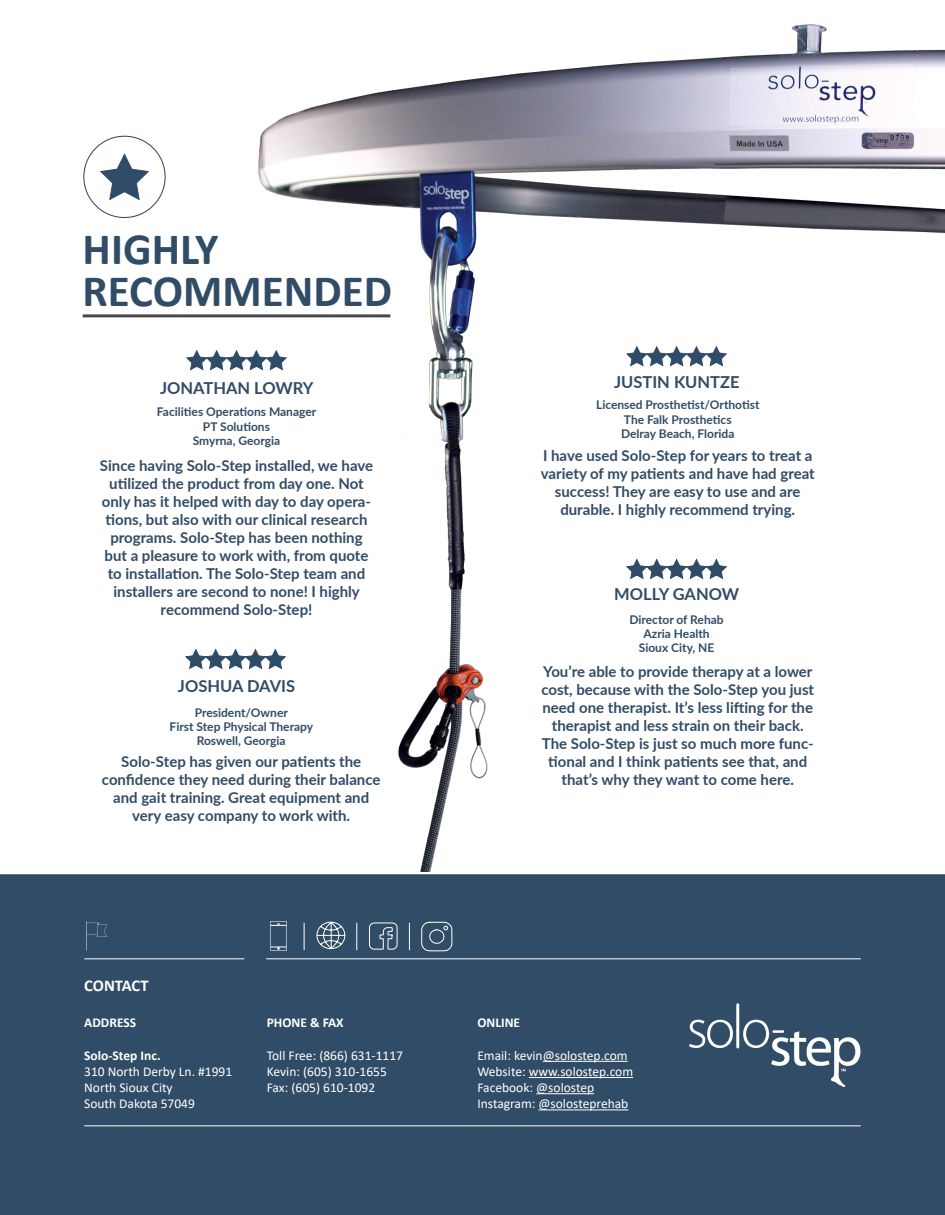
<style>
.page{position:relative;width:945px;height:1215px;background:#fff}
.page>*{position:absolute;margin:0;border:0;box-sizing:border-box;transform-origin:0 0}
.t1{font:700 45px "Calibri";color:#314c66}
.t2{font:700 16.5px "Lato";color:#314c66}
.t3{font:700 16.5px "Calibri";letter-spacing:-.005em;color:#fff}
.t4{font:700 15px/18px "Lato";color:#314c66;text-align:center}
.t5{font:13.5px "Calibri";color:#fff}
.t6{font:700 13.5px "Calibri";color:#fff}
.t7{font:700 12px "Lato";color:#314c66}
</style>
<div class="page">
<img style="left:257px;top:24px;width:688px;height:847px">
<svg style="left:626px;top:559px;width:101px;height:20px"></svg>
<svg style="left:186px;top:350px;width:101px;height:20px"></svg>
<svg style="left:626px;top:346px;width:101px;height:20px"></svg>
<svg style="left:185px;top:649px;width:101px;height:20px"></svg>
<div style="left:83px;top:136px;width:83px;height:82px;border:1px solid #2f4c66;border-radius:50%"></div>
<svg style="left:100px;top:154px;width:49px;height:46px"></svg>
<hr style="left:83px;top:314px;width:307px;height:3px;background:#48484b">
<div style="left:1px;top:875px;width:943px;height:339px;background:#314c66"></div>
<div style="left:0;top:874px;width:945px;height:341px;border:2px solid #314c66"></div>
<svg style="left:86px;top:921px;width:21px;height:30px"></svg>
<svg style="left:270px;top:921px;width:17px;height:30px"></svg>
<svg style="left:304px;top:923px;width:1px;height:27px"></svg>
<svg style="left:316px;top:921px;width:29px;height:28px"></svg>
<hr style="left:84px;top:958px;width:160px;height:1px;background:#fff">
<hr style="left:84px;top:1125px;width:777px;height:1px;background:#fff">
<hr style="left:266px;top:958px;width:595px;height:1px;background:#fff">
<svg style="left:369px;top:922px;width:29px;height:28px"></svg>
<svg style="left:356px;top:923px;width:1px;height:27px"></svg>
<svg style="left:409px;top:923px;width:1px;height:27px"></svg>
<svg style="left:421px;top:921px;width:32px;height:31px"></svg>
<svg style="left:689px;top:1003px;width:172px;height:84px"></svg>
<hr style="left:543px;top:1061px;width:85px;height:1px;background:#fff">
<hr style="left:529px;top:1077px;width:104px;height:1px;background:#fff">
<hr style="left:536px;top:1093px;width:58px;height:1px;background:#fff">
<hr style="left:539px;top:1109px;width:89px;height:1px;background:#fff">
<p class="t1" style="left:83px;top:217px;width:137px">HIGHLY</p>
<p class="t1" style="left:83px;top:259px;width:311px">RECOMMENDED</p>
<p class="t2" style="left:160px;top:376px;width:155px">JONATHAN LOWRY</p>
<p class="t7" style="left:157px;top:403px;width:161px">Facilities Operations Manager</p>
<p class="t7" style="left:203px;top:417px;width:69px">PT Solutions</p>
<p class="t7" style="left:193px;top:432px;width:89px">Smyrna, Georgia</p>
<p class="t4" style="left:100px;top:455px;width:275px">Since having Solo-Step installed, we have utilized the product from day one. Not only has it helped with day to day opera&shy;tions, but also with our clinical research programs. Solo-Step has been nothing but a pleasure to work with, from quote to installation. The Solo-Step team and installers are second to none! I highly recommend Solo-Step!</p>
<p class="t2" style="left:178px;top:674px;width:119px">JOSHUA DAVIS</p>
<p class="t7" style="left:195px;top:703px;width:95px">President/Owner</p>
<p class="t7" style="left:170px;top:718px;width:145px">First Step Physical Therapy</p>
<p class="t7" style="left:197px;top:732px;width:90px">Roswell, Georgia</p>
<p class="t4" style="left:102px;top:752px;width:280px">Solo-Step has given our patients the confidence they need during their balance and gait training. Great equipment and very easy company to work with.</p>
<p class="t3" style="left:84px;top:974px;width:66px">CONTACT</p>
<p class="t6" style="left:84px;top:1013px;width:54px">ADDRESS</p>
<p class="t6" style="left:84px;top:1046px;width:78px">Solo-Step Inc.</p>
<p class="t5" style="left:84px;top:1062px;width:150px">310 North Derby Ln. #1991</p>
<p class="t5" style="left:84px;top:1078px;width:90px">North Sioux City</p>
<p class="t5" style="left:84px;top:1095px;width:112px">South Dakota 57049</p>
<p class="t6" style="left:267px;top:1013px;width:78px">PHONE &amp; FAX</p>
<p class="t5" style="left:267px;top:1046px;width:138px">Toll Free: (866) 631-1117</p>
<p class="t5" style="left:267px;top:1062px;width:122px">Kevin: (605) 310-1655</p>
<p class="t5" style="left:267px;top:1078px;width:110px">Fax: (605) 610-1092</p>
<p class="t2" style="left:614px;top:369px;width:127px">JUSTIN KUNTZE</p>
<p class="t7" style="left:596px;top:396px;width:165px">Licensed Prosthetist/Orthotist</p>
<p class="t7" style="left:624px;top:411px;width:109px">The Falk Prosthetics</p>
<p class="t7" style="left:621px;top:425px;width:115px">Delray Beach, Florida</p>
<p class="t4" style="left:541px;top:446px;width:276px">I have used Solo-Step for years to treat a variety of my patients and have had great success! They are easy to use and are durable. I highly recommend trying.</p>
<p class="t2" style="left:614px;top:582px;width:126px">MOLLY GANOW</p>
<p class="t7" style="left:630px;top:610px;width:96px">Director of Rehab</p>
<p class="t7" style="left:644px;top:625px;width:68px">Azria Health</p>
<p class="t7" style="left:639px;top:639px;width:77px">Sioux City, NE</p>
<p class="t4" style="left:541px;top:662px;width:274px">You’re able to provide therapy at a lower cost, because with the Solo-Step you just need one therapist. It’s less lifting for the therapist and less strain on their back.<br>The Solo-Step is just so much more func&shy;tional and I think patients see that, and that’s why they want to come here.</p>
<p class="t6" style="left:477px;top:1013px;width:44px">ONLINE</p>
<p class="t5" style="left:477px;top:1046px;width:152px">Email: kevin@solostep.com</p>
<p class="t5" style="left:477px;top:1062px;width:157px">Website: www.solostep.com</p>
<p class="t5" style="left:477px;top:1078px;width:118px">Facebook: @solostep</p>
<p class="t5" style="left:477px;top:1095px;width:153px">Instagram: @solosteprehab</p>
</div>
